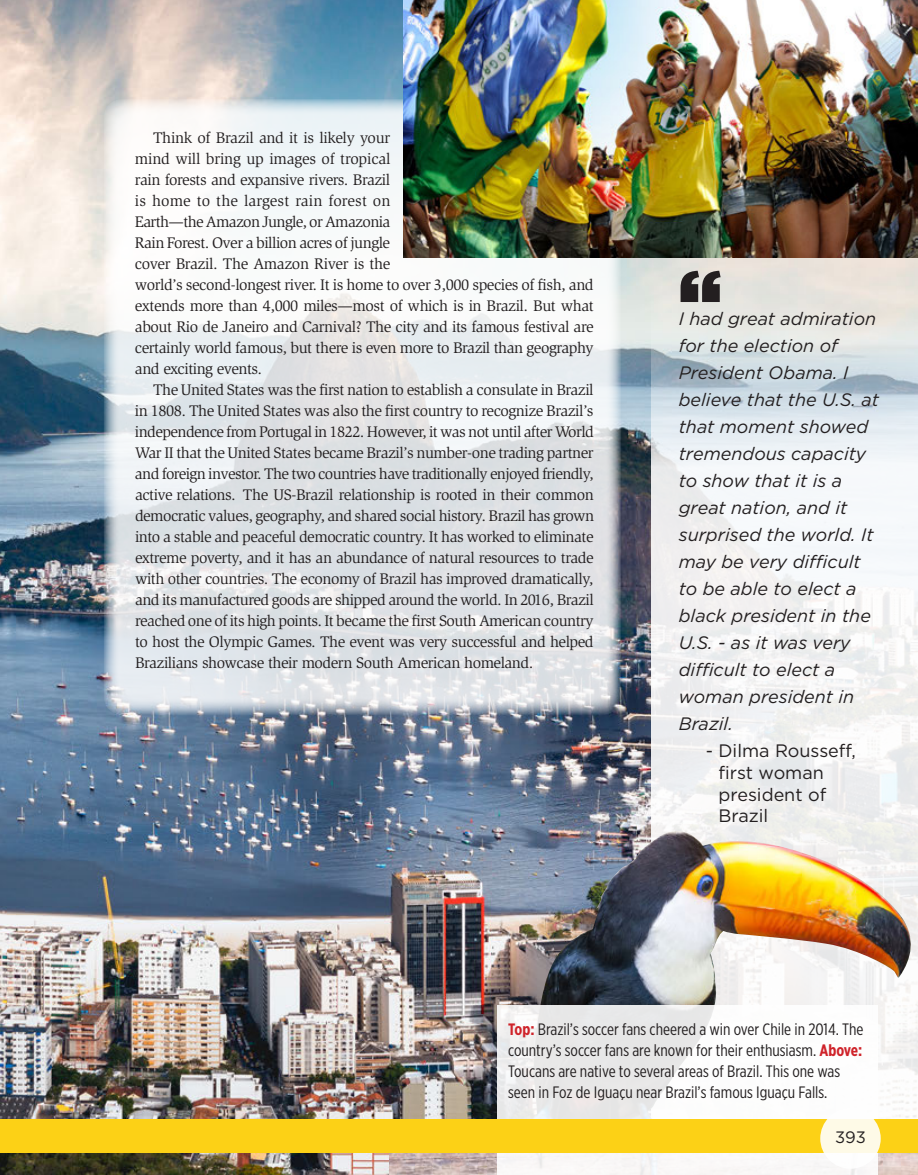
<style>
.page{position:relative;width:918px;height:1175px;background:#fff}
.page>*{position:absolute;margin:0;border:0;box-sizing:border-box;transform-origin:0 0}
.WS_-_Chapter_Preview{font:900 77.7px "Gotham";color:#231f20}
.Pull_Quote_-_italics{font:italic 18px/27px "Gotham";color:#231f20}
.Pull_Quote_-_BY_line{font:18px/21.6px "Gotham";color:#231f20}
.WS_-_Caption_txt{font:16.5px/21px "Gotham X Narrow";color:#231f20}
.t1{font:16.5px "Gotham";color:#231f20}
.WS_-_body_copy_JUSTI{font:15.75px/21px "Slimbach Std";letter-spacing:-.03em;color:#231f20}
.s1{font-weight:700;color:#cf232a}
</style>
<div class="page">
<img style="left:0;top:0;width:651px;height:1174px">
<svg style="left:104px;top:99px;width:517px;height:616px"></svg>
<svg style="left:651px;top:258px;width:267px;height:573px"></svg>
<img style="left:389px;top:831px;width:529px;height:343px">
<svg style="left:497px;top:1004px;width:381px;height:170px"></svg>
<div style="left:0;top:1119px;width:918px;height:33px;background:#fcd116"></div>
<img style="left:404px;top:0;width:514px;height:258px">
<svg style="left:820px;top:1108px;width:61px;height:60px;fill:#fefae7"></svg>
<p class="WS_-_body_copy_JUSTI" style="left:135px;top:127px;width:460px;text-indent:18px">Think of Brazil and it is likely your<br>mind will bring up images of tropical<br>rain forests and expansive rivers. Brazil<br>is home to the largest rain forest on<br>Earth—the Amazon Jungle, or Amazonia<br>Rain Forest. Over a billion acres of jungle<br>cover Brazil. The Amazon River is the<br>world’s second-longest river. It is home to over 3,000 species of fish, and extends more than 4,000 miles—most of which is in Brazil. But what about Rio de Janeiro and Carnival? The city and its famous festival are certainly world famous, but there is even more to Brazil than geography and exciting events.</p>
<p class="WS_-_body_copy_JUSTI" style="left:135px;top:379px;width:461px;text-align:justify;text-indent:18px">The United States was the first nation to establish a consulate in Brazil in 1808. The United States was also the first country to recognize Brazil’s independence from Portugal in 1822. However, it was not until after World War II that the United States became Brazil’s number-one trading partner and foreign investor. The two countries have traditionally enjoyed friendly, active relations. The US-Brazil relationship is rooted in their common democratic values, geography, and shared social history. Brazil has grown into a stable and peaceful democratic country. It has worked to eliminate extreme poverty, and it has an abundance of natural resources to trade with other countries. The economy of Brazil has improved dramatically, and its manufactured goods are shipped around the world. In 2016, Brazil reached one of its high points. It became the first South American country to host the Olympic Games. The event was very successful and helped Brazilians showcase their modern South American homeland.</p>
<p class="WS_-_Chapter_Preview" style="left:679px;top:242px;width:45px">“</p>
<p class="Pull_Quote_-_italics" style="left:679px;top:305px;width:202px">I had great admiration for the election of<br>President Obama. I believe that the U.S. at that moment showed tremendous capacity to show that it is a great nation, and it surprised the world. It may be very difficult to be able to elect a black president in the<br>U.S. - as it was very difficult to elect a woman president in<br>Brazil.</p>
<p class="Pull_Quote_-_BY_line" style="left:719px;top:740px;width:139px;text-indent:-13px">- Dilma Rousseff, first woman president of<br>Brazil</p>
<p class="WS_-_Caption_txt" style="left:508px;top:1018px;width:357px"><span class="s1">Top:</span> Brazil’s soccer fans cheered a win over Chile in 2014. The country’s soccer fans are known for their enthusiasm. <span class="s1">Above:<br></span>Toucans are native to several areas of Brazil. This one was seen in Foz de Iguaçu near Brazil’s famous Iguaçu Falls.</p>
<p class="t1" style="left:835px;top:1126px;width:32px">393</p>
</div>
